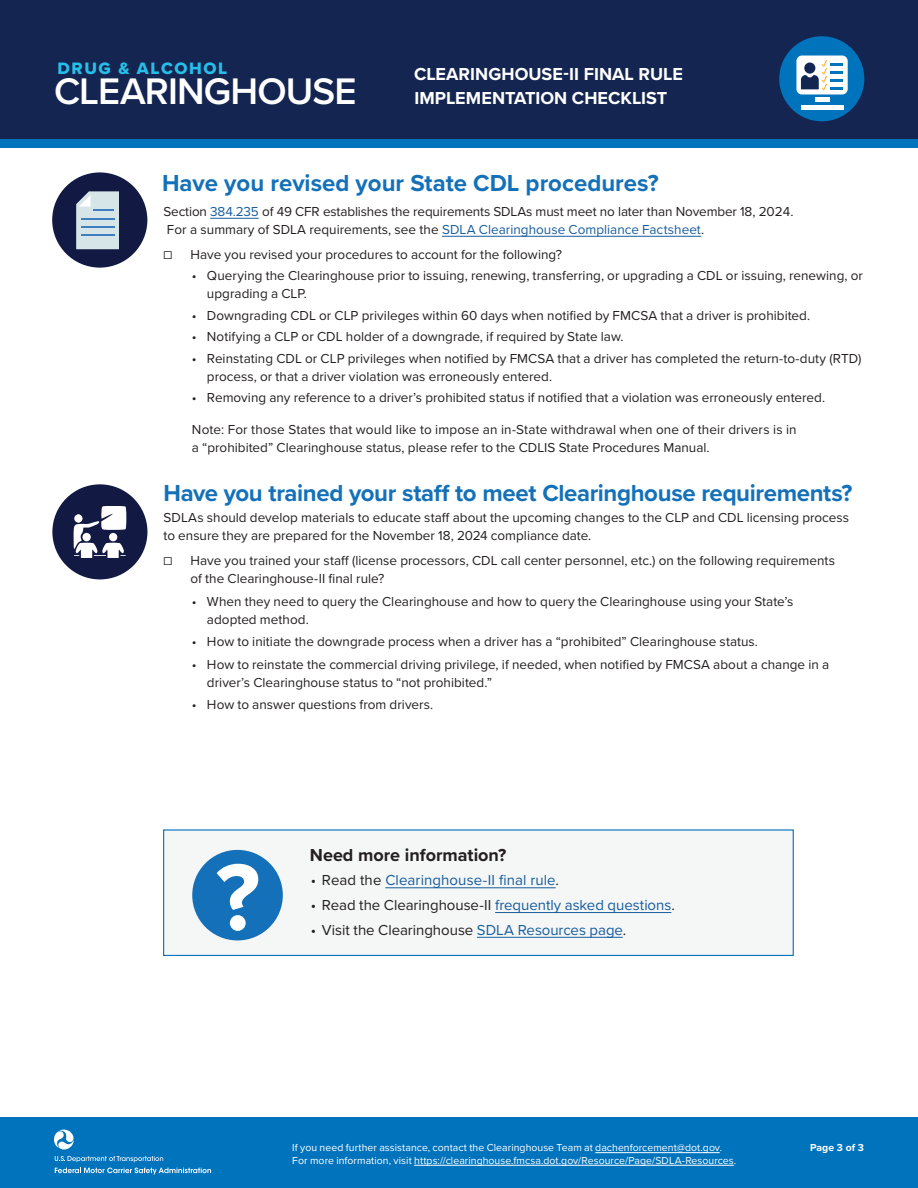
<style>
.page{position:relative;width:918px;height:1188px;background:#fff}
.page>*{position:absolute;margin:0;border:0;box-sizing:border-box;transform-origin:0 0}
.t1{font:700 97.65px "Proxima Nova";color:#fff}
.t2{font:600 38.4px "Proxima Nova";letter-spacing:-.025em;color:#fff}
.t3{font:700 24px "Proxima Nova";letter-spacing:-.01em;color:#1471b9}
.t4{font:700 18px/24px "Proxima Nova";letter-spacing:.005em;color:#fff}
.t5{font:700 18px "Proxima Nova";color:#231f20}
.t6{font:17.1px "Proxima Nova Extrabld";letter-spacing:.09em;color:#26bfea}
.t7{font:15px "Proxima Nova";letter-spacing:-.005em;color:#231f20}
.t8{font:15px "Proxima Nova";letter-spacing:.005em;color:#175d9e}
.t9{font:13.5px/18px "Proxima Nova";color:#231f20}
.t10{font:10.5px "Proxima Nova";letter-spacing:.005em;color:#fff}
.t11{font:700 10.5px "Proxima Nova";color:#fff}
.s1{color:#175d9e}
.s2{color:#231f20}
</style>
<div class="page">
<div style="left:0;top:0;width:918px;height:145px;background:#132550"></div>
<div style="left:0;top:139px;width:918px;height:8px;background:#0073bd"></div>
<div style="left:0;top:1117px;width:918px;height:71px;background:#0073bd"></div>
<svg style="left:54px;top:1130px;width:20px;height:20px"></svg>
<svg style="left:55px;top:1156px;width:108px;height:6px"></svg>
<svg style="left:55px;top:1168px;width:156px;height:6px"></svg>
<div style="left:779px;top:36px;width:85px;height:85px;background:#0073bd;border-radius:50%"></div>
<div style="left:796px;top:56px;width:52px;height:38px;background:#fff;border-radius:6px"></div>
<svg style="left:801px;top:60px;width:42px;height:31px"></svg>
<hr style="left:815px;top:98px;width:14px;height:4px;background:#fff">
<div style="left:801px;top:105px;width:42px;height:5px;background:#fff"></div>
<hr style="left:595px;top:1152px;width:125px;height:1px;background:#fff">
<hr style="left:414px;top:1165px;width:320px;height:1px;background:#fff">
<hr style="left:210px;top:218px;width:49px;height:1px;background:#175d9e">
<hr style="left:442px;top:236px;width:259px;height:1px;background:#175d9e">
<div style="left:52px;top:172px;width:95px;height:96px;background:#121943;border-radius:50%"></div>
<svg style="left:76px;top:191px;width:43px;height:58px;background:#cadadf"></svg>
<hr style="left:81px;top:218px;width:33px;height:2px;background:#3e7ec1">
<hr style="left:81px;top:226px;width:33px;height:2px;background:#3e7ec1">
<hr style="left:81px;top:234px;width:33px;height:2px;background:#3e7ec1">
<div style="left:163px;top:829px;width:631px;height:127px;background:#f5f6f6"></div>
<div style="left:163px;top:829px;width:631px;height:127px;border:1px solid #0073bd"></div>
<hr style="left:385px;top:887px;width:171px;height:1px;background:#175d9e">
<hr style="left:495px;top:912px;width:176px;height:1px;background:#175d9e">
<hr style="left:477px;top:937px;width:146px;height:1px;background:#175d9e">
<div style="left:192px;top:850px;width:91px;height:90px;background:#1471b9;border-radius:50%"></div>
<div style="left:52px;top:484px;width:95px;height:95px;background:#121943;border-radius:50%"></div>
<svg style="left:74px;top:506px;width:52px;height:52px"></svg>
<div style="left:74px;top:514px;width:8px;height:9px;background:#fff;border-radius:50%"></div>
<p class="t6" style="left:58px;top:55px;width:171px">DRUG &amp; ALCOHOL</p>
<h2 class="t2" style="left:54px;top:62px;width:304px">CLEARINGHOUSE</h2>
<h3 class="t4" style="left:414px;top:62px;width:270px">CLEARINGHOUSE-II FINAL RULE<br>IMPLEMENTATION CHECKLIST</h3>
<h2 class="t3" style="left:162px;top:166px;width:498px">Have you revised your State CDL procedures?</h2>
<p class="t9" style="left:164px;top:202px;width:631px">Section <span class="s1">384.235</span> of 49 CFR establishes the requirements SDLAs must meet no later than November 18, 2024.<br>For a summary of SDLA requirements, see the <span class="s1">SDLA Clearinghouse Compliance Factsheet</span>.</p>
<p class="t9" style="left:164px;top:245px;width:10px">☐</p>
<p class="t9" style="left:191px;top:245px;width:373px">Have you revised your procedures to account for the following?</p>
<p class="t9" style="left:207px;top:266px;width:658px;text-indent:-15px">• Querying the Clearinghouse prior to issuing, renewing, transferring, or upgrading a CDL or issuing, renewing, or upgrading a CLP.</p>
<p class="t9" style="left:192px;top:306px;width:620px">• Downgrading CDL or CLP privileges within 60 days when notified by FMCSA that a driver is prohibited.</p>
<p class="t9" style="left:192px;top:327px;width:433px">• Notifying a CLP or CDL holder of a downgrade, if required by State law.</p>
<p class="t9" style="left:207px;top:349px;width:656px;text-indent:-15px">• Reinstating CDL or CLP privileges when notified by FMCSA that a driver has completed the return-to-duty (RTD) process, or that a driver violation was erroneously entered.</p>
<p class="t9" style="left:192px;top:388px;width:635px">• Removing any reference to a driver’s prohibited status if notified that a violation was erroneously entered.</p>
<p class="t9" style="left:192px;top:420px;width:606px">Note: For those States that would like to impose an in-State withdrawal when one of their drivers is in a “prohibited” Clearinghouse status, please refer to the CDLIS State Procedures Manual.</p>
<h2 class="t3" style="left:164px;top:475px;width:691px">Have you trained your staff to meet Clearinghouse requirements?</h2>
<p class="t9" style="left:164px;top:508px;width:687px">SDLAs should develop materials to educate staff about the upcoming changes to the CLP and CDL licensing process to ensure they are prepared for the November 18, 2024 compliance date.</p>
<p class="t9" style="left:164px;top:551px;width:10px">☐</p>
<p class="t9" style="left:190px;top:551px;width:646px">Have you trained your staff (license processors, CDL call center personnel, etc.) on the following requirements of the Clearinghouse-II final rule?</p>
<p class="t9" style="left:207px;top:591px;width:588px;text-indent:-15px">• When they need to query the Clearinghouse and how to query the Clearinghouse using your State’s adopted method.</p>
<p class="t9" style="left:192px;top:632px;width:568px">• How to initiate the downgrade process when a driver has a “prohibited” Clearinghouse status.</p>
<p class="t9" style="left:207px;top:655px;width:624px;text-indent:-15px">• How to reinstate the commercial driving privilege, if needed, when notified by FMCSA about a change in a driver’s Clearinghouse status to “not prohibited.”</p>
<p class="t9" style="left:192px;top:695px;width:243px">• How to answer questions from drivers.</p>
<h1 class="t1" style="left:216px;top:824px;width:46px">?</h1>
<h2 class="t5" style="left:310px;top:841px;width:198px">Need more information?</h2>
<p class="t8" style="left:311px;top:869px;width:250px"><span class="s2">• Read the</span> Clearinghouse-II final rule<span class="s2">.</span></p>
<p class="t7" style="left:311px;top:894px;width:366px">• Read the Clearinghouse-II <span class="s1">frequently asked questions</span>.</p>
<p class="t7" style="left:311px;top:919px;width:317px">• Visit the Clearinghouse <span class="s1">SDLA Resources page</span>.</p>
<p class="t10" style="left:292px;top:1140px;width:431px">If you need further assistance, contact the Clearinghouse Team at dachenforcement@dot.gov.</p>
<p class="t11" style="left:810px;top:1140px;width:55px">Page 3 of 3</p>
<p class="t10" style="left:292px;top:1152px;width:445px">For more information, visit https://clearinghouse.fmcsa.dot.gov/Resource/Page/SDLA-Resources.</p>
</div>
